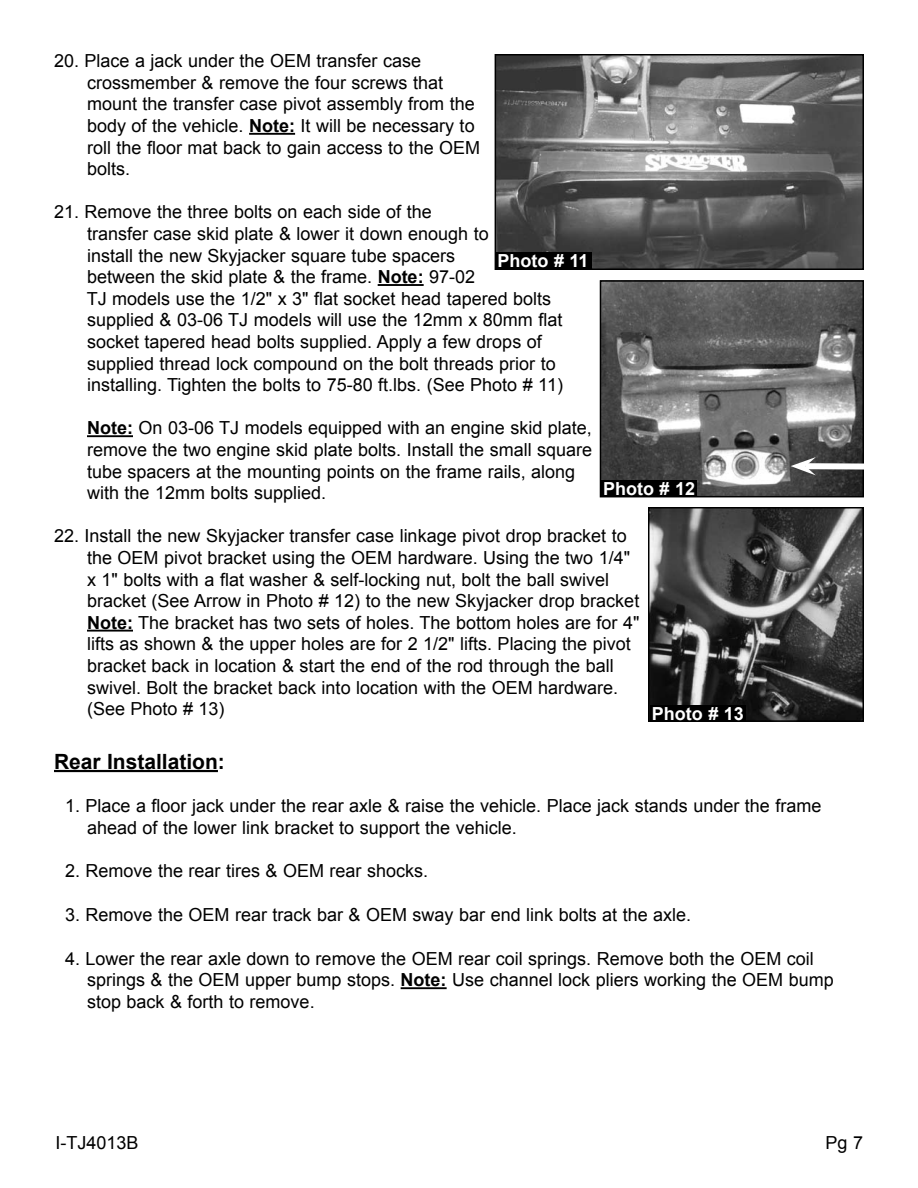
<style>
.page{position:relative;width:918px;height:1188px;background:#fff}
.page>*{position:absolute;margin:0;border:0;box-sizing:border-box;transform-origin:0 0}
.t1{font:700 21px "Arial";color:#000}
.t2{font:18px/21.6px "Arial";color:#000}
.t3{font:700 18px "Arial";color:#fff}
.s1{font-weight:700}
</style>
<div class="page">
<hr style="left:249px;top:133px;width:46px;height:2px;background:#000">
<hr style="left:378px;top:284px;width:46px;height:2px;background:#000">
<hr style="left:87px;top:435px;width:46px;height:2px;background:#000">
<hr style="left:87px;top:630px;width:46px;height:2px;background:#000">
<hr style="left:54px;top:770px;width:164px;height:2px;background:#000">
<hr style="left:401px;top:987px;width:46px;height:2px;background:#000">
<img style="left:603px;top:283px;width:258px;height:211px">
<div style="left:600px;top:280px;width:264px;height:217px;border:2px solid #000"></div>
<img style="left:651px;top:510px;width:210px;height:209px">
<div style="left:648px;top:507px;width:216px;height:215px;border:2px solid #000"></div>
<img style="left:498px;top:57px;width:363px;height:210px">
<div style="left:495px;top:54px;width:369px;height:216px;border:2px solid #000"></div>
<div style="left:496px;top:253px;width:95px;height:16px;background:#000"></div>
<div style="left:805px;top:463px;width:59px;height:7px;background:#fff"></div>
<svg style="left:791px;top:457px;width:25px;height:18px"></svg>
<div style="left:602px;top:480px;width:95px;height:16px;background:#000"></div>
<div style="left:650px;top:705px;width:95px;height:16px;background:#000"></div>
<p class="t2" style="left:87px;top:50px;width:395px;text-indent:-33px">20. Place a jack under the OEM transfer case crossmember &amp; remove the four screws that mount the transfer case pivot assembly from the body of the vehicle. <span class="s1">Note:</span> It will be necessary to roll the floor mat back to gain access to the OEM bolts.</p>
<p class="t2" style="left:87px;top:201px;width:478px;text-indent:-33px">21. Remove the three bolts on each side of the<br>transfer case skid plate &amp; lower it down enough to<br>install the new Skyjacker square tube spacers<br>between the skid plate &amp; the frame. <span class="s1">Note:</span> 97-02<br>TJ models use the 1/2" x 3" flat socket head tapered bolts supplied &amp; 03-06 TJ models will use the 12mm x 80mm flat socket tapered head bolts supplied. Apply a few drops of supplied thread lock compound on the bolt threads prior to installing. Tighten the bolts to 75-80 ft.lbs. (See Photo # 11)</p>
<p class="t2" style="left:87px;top:417px;width:507px"><span class="s1">Note:</span> On 03-06 TJ models equipped with an engine skid plate, remove the two engine skid plate bolts. Install the small square tube spacers at the mounting points on the frame rails, along with the 12mm bolts supplied.</p>
<p class="t2" style="left:87px;top:525px;width:554px;text-indent:-33px">22. Install the new Skyjacker transfer case linkage pivot drop bracket to the OEM pivot bracket using the OEM hardware. Using the two 1/4" x 1" bolts with a flat washer &amp; self-locking nut, bolt the ball swivel bracket (See Arrow in Photo # 12) to the new Skyjacker drop bracket <span class="s1">Note:</span> The bracket has two sets of holes. The bottom holes are for 4" lifts as shown &amp; the upper holes are for 2 1/2" lifts. Placing the pivot bracket back in location &amp; start the end of the rod through the ball swivel. Bolt the bracket back into location with the OEM hardware. (See Photo # 13)</p>
<p class="t1" style="left:54px;top:748px;width:172px">Rear Installation:</p>
<p class="t2" style="left:87px;top:795px;width:736px;text-indent:-22px">1. Place a floor jack under the rear axle &amp; raise the vehicle. Place jack stands under the frame ahead of the lower link bracket to support the vehicle.</p>
<p class="t2" style="left:65px;top:860px;width:365px">2. Remove the rear tires &amp; OEM rear shocks.</p>
<p class="t2" style="left:65px;top:905px;width:628px">3. Remove the OEM rear track bar &amp; OEM sway bar end link bolts at the axle.</p>
<p class="t2" style="left:87px;top:948px;width:748px;text-indent:-22px">4. Lower the rear axle down to remove the OEM rear coil springs. Remove both the OEM coil springs &amp; the OEM upper bump stops. <span class="s1">Note:</span> Use channel lock pliers working the OEM bump stop back &amp; forth to remove.</p>
<p class="t3" style="left:498px;top:249px;width:93px">Photo # 11</p>
<p class="t3" style="left:603px;top:477px;width:94px">Photo # 12</p>
<p class="t3" style="left:652px;top:701px;width:94px">Photo # 13</p>
<p class="t2" style="left:56px;top:1132px;width:85px">I-TJ4013B</p>
<p class="t2" style="left:826px;top:1132px;width:39px">Pg 7</p>
</div>
